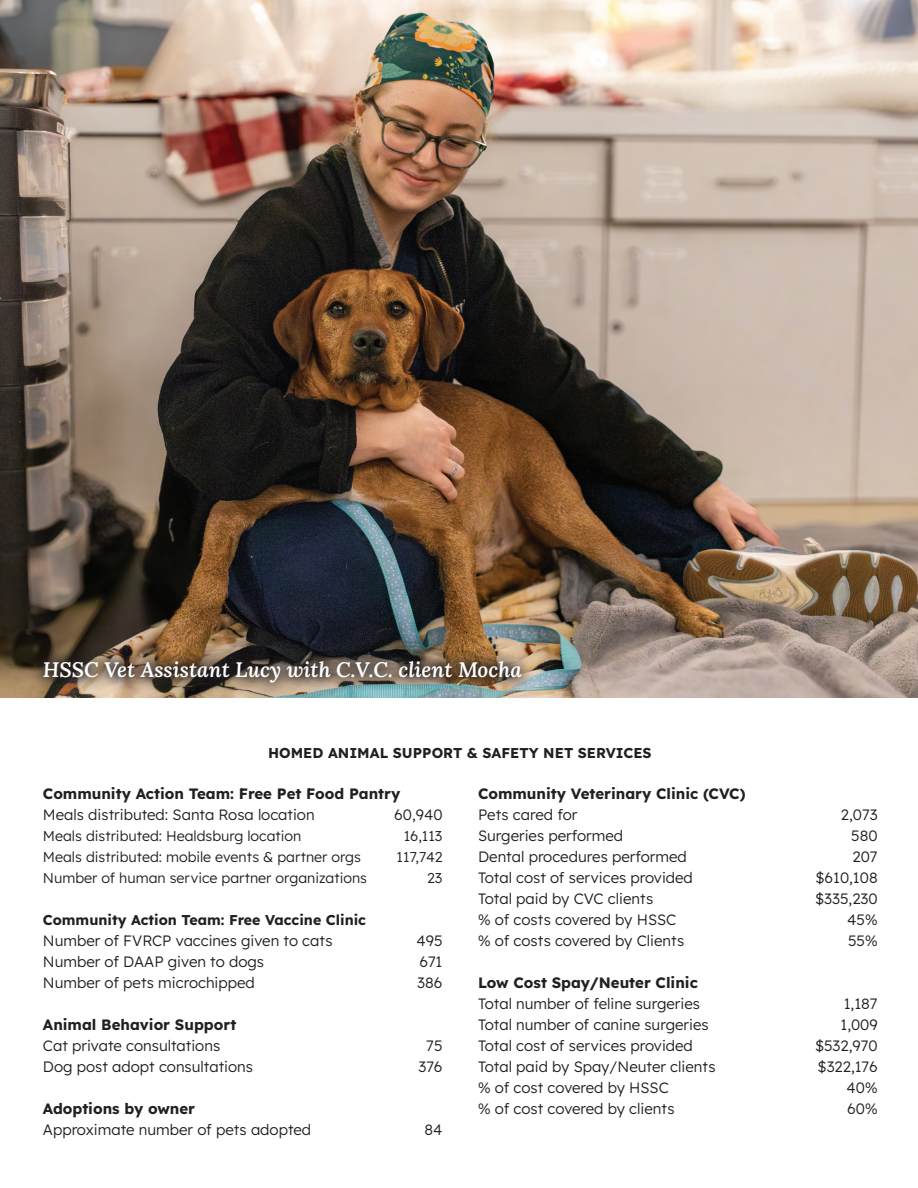
<style>
.page{position:relative;width:918px;height:1188px;background:#fff}
.page>*{position:absolute;margin:0;border:0;box-sizing:border-box;transform-origin:0 0}
.t1{font:italic 21px "Lora";color:#fff}
.t2{font:300 15px "Lexend";color:#231f20}
.t3{font:700 15px "Lexend";color:#231f20}
.t4{font:300 14.25px "Lexend";color:#231f20}
.t5{font:700 14.25px "Lexend";color:#231f20}
</style>
<div class="page">
<img style="left:0;top:0;width:918px;height:698px">
<img style="left:30px;top:647px;width:506px;height:50px">
<p class="t1" style="left:43px;top:655px;width:480px">HSSC Vet Assistant Lucy with C.V.C. client Mocha</p>
<p class="t5" style="left:268px;top:741px;width:385px">HOMED ANIMAL SUPPORT &amp; SAFETY NET SERVICES</p>
<p class="t3" style="left:478px;top:782px;width:269px">Community Veterinary Clinic (CVC)</p>
<p class="t2" style="left:478px;top:804px;width:101px">Pets cared for</p>
<p class="t2" style="left:841px;top:804px;width:38px">2,073</p>
<p class="t2" style="left:478px;top:825px;width:147px">Surgeries performed</p>
<p class="t2" style="left:851px;top:825px;width:28px">580</p>
<p class="t2" style="left:478px;top:846px;width:210px">Dental procedures performed</p>
<p class="t2" style="left:853px;top:846px;width:27px">207</p>
<p class="t2" style="left:478px;top:867px;width:216px">Total cost of services provided</p>
<p class="t2" style="left:815px;top:867px;width:64px">$610,108</p>
<p class="t2" style="left:478px;top:888px;width:177px">Total paid by CVC clients</p>
<p class="t2" style="left:815px;top:888px;width:64px">$335,230</p>
<p class="t2" style="left:478px;top:909px;width:200px">% of costs covered by HSSC</p>
<p class="t2" style="left:847px;top:909px;width:32px">45%</p>
<p class="t2" style="left:478px;top:930px;width:208px">% of costs covered by Clients</p>
<p class="t2" style="left:848px;top:930px;width:31px">55%</p>
<p class="t3" style="left:478px;top:971px;width:221px">Low Cost Spay/Neuter Clinic</p>
<p class="t2" style="left:478px;top:993px;width:223px">Total number of feline surgeries</p>
<p class="t2" style="left:844px;top:993px;width:35px">1,187</p>
<p class="t2" style="left:478px;top:1014px;width:232px">Total number of canine surgeries</p>
<p class="t2" style="left:840px;top:1014px;width:39px">1,009</p>
<p class="t2" style="left:478px;top:1035px;width:216px">Total cost of services provided</p>
<p class="t2" style="left:815px;top:1035px;width:64px">$532,970</p>
<p class="t2" style="left:478px;top:1056px;width:239px">Total paid by Spay/Neuter clients</p>
<p class="t2" style="left:818px;top:1056px;width:62px">$322,176</p>
<p class="t2" style="left:478px;top:1077px;width:192px">% of cost covered by HSSC</p>
<p class="t2" style="left:847px;top:1077px;width:33px">40%</p>
<p class="t2" style="left:478px;top:1098px;width:198px">% of cost covered by clients</p>
<p class="t2" style="left:847px;top:1098px;width:32px">60%</p>
<p class="t3" style="left:43px;top:782px;width:359px">Community Action Team: Free Pet Food Pantry</p>
<p class="t2" style="left:43px;top:804px;width:273px">Meals distributed: Santa Rosa location</p>
<p class="t2" style="left:394px;top:804px;width:50px">60,940</p>
<p class="t4" style="left:43px;top:825px;width:260px">Meals distributed: Healdsburg location</p>
<p class="t4" style="left:404px;top:825px;width:40px">16,113</p>
<p class="t4" style="left:43px;top:846px;width:320px">Meals distributed: mobile events &amp; partner orgs</p>
<p class="t4" style="left:397px;top:846px;width:47px">117,742</p>
<p class="t4" style="left:43px;top:867px;width:326px">Number of human service partner organizations</p>
<p class="t4" style="left:427px;top:867px;width:17px">23</p>
<p class="t5" style="left:43px;top:908px;width:325px">Community Action Team: Free Vaccine Clinic</p>
<p class="t2" style="left:43px;top:930px;width:291px">Number of FVRCP vaccines given to cats</p>
<p class="t2" style="left:416px;top:930px;width:28px">495</p>
<p class="t2" style="left:43px;top:951px;width:223px">Number of DAAP given to dogs</p>
<p class="t2" style="left:420px;top:951px;width:24px">671</p>
<p class="t2" style="left:43px;top:972px;width:214px">Number of pets microchipped</p>
<p class="t2" style="left:417px;top:972px;width:27px">386</p>
<p class="t3" style="left:43px;top:1013px;width:195px">Animal Behavior Support</p>
<p class="t2" style="left:43px;top:1035px;width:179px">Cat private consultations</p>
<p class="t2" style="left:426px;top:1035px;width:18px">75</p>
<p class="t2" style="left:43px;top:1056px;width:212px">Dog post adopt consultations</p>
<p class="t2" style="left:419px;top:1056px;width:25px">376</p>
<p class="t3" style="left:43px;top:1097px;width:154px">Adoptions by owner</p>
<p class="t2" style="left:43px;top:1119px;width:270px">Approximate number of pets adopted</p>
<p class="t2" style="left:425px;top:1119px;width:19px">84</p>
</div>
